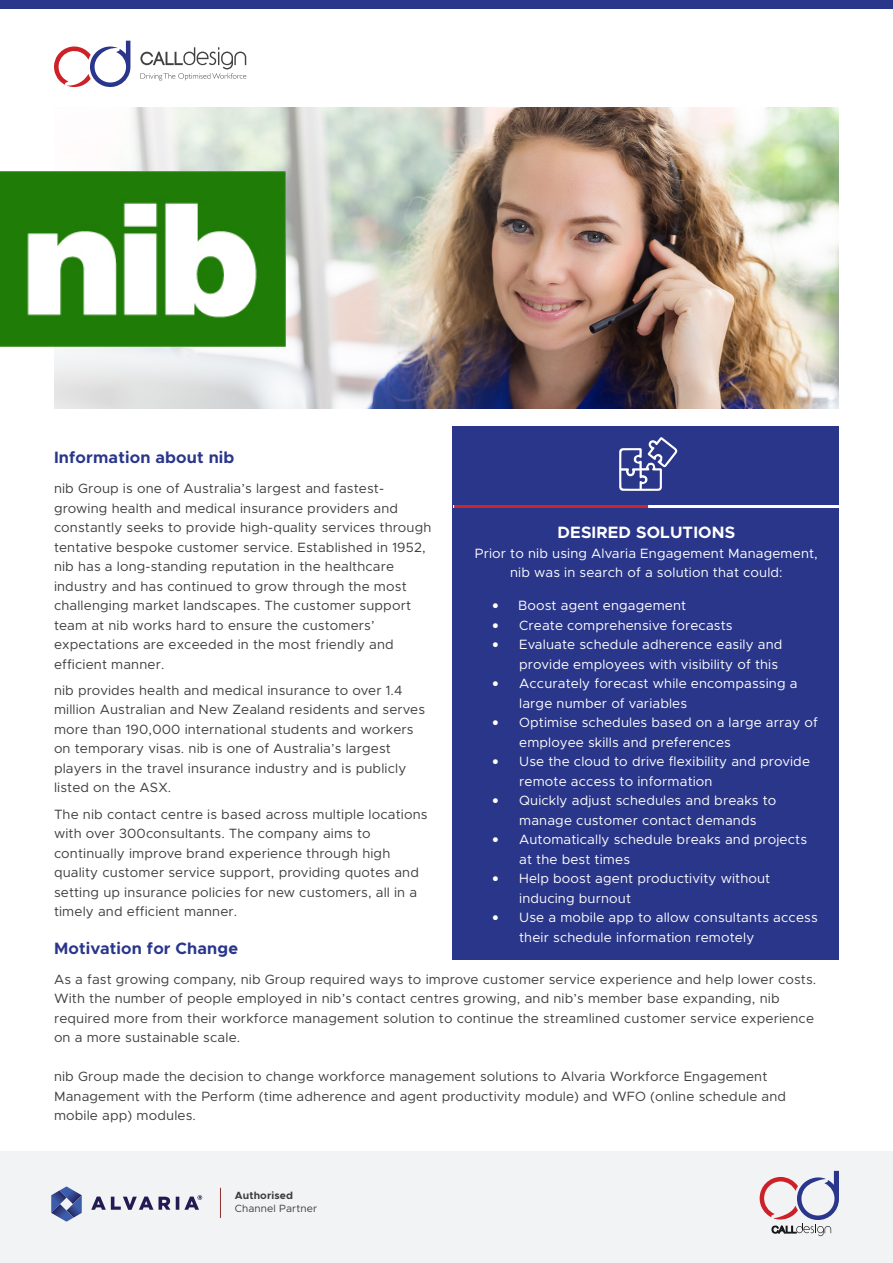
<style>
.page{position:relative;width:893px;height:1263px;background:#fff}
.page>*{position:absolute;margin:0;border:0;box-sizing:border-box;transform-origin:0 0}
.body{font:700 16.5px "Metropolis";letter-spacing:.01em;color:#29368b}
.body-2{font:700 16.5px "Metropolis";letter-spacing:.01em;color:#fff}
.body-3{font:13.5px/19.5px "Metropolis";letter-spacing:.01em;color:#3e3e3f}
.body-4{font:13.5px/19.5px "Metropolis";letter-spacing:.01em;color:#fff}
.body-5{font:10.5px "Metropolis";letter-spacing:.01em;color:#3e3e3f}
.body-6{font:700 10.5px "Metropolis";letter-spacing:.01em;color:#3e3e3f}
.s1{font-family:"Calibri";font-weight:700}
</style>
<div class="page">
<svg style="left:54px;top:41px;width:76px;height:46px"></svg>
<svg style="left:140px;top:47px;width:106px;height:33px"></svg>
<div style="left:0;top:0;width:893px;height:9px;background:#2a3689"></div>
<div style="left:0;top:1151px;width:893px;height:112px;background:#f2f3f4"></div>
<img style="left:54px;top:107px;width:785px;height:302px">
<div style="left:453px;top:426px;width:386px;height:534px;background:#2a3689"></div>
<svg style="left:760px;top:1171px;width:79px;height:65px"></svg>
<hr style="left:220px;top:1188px;width:1px;height:30px;background:#923030">
<hr style="left:453px;top:505px;width:386px;height:3px;background:#fff">
<hr style="left:454px;top:505px;width:194px;height:3px;background:#d1232a">
<svg style="left:619px;top:437px;width:59px;height:54px"></svg>
<svg style="left:51px;top:1186px;width:31px;height:36px"></svg>
<svg style="left:91px;top:1195px;width:111px;height:15px"></svg>
<img style="left:0;top:171px;width:285px;height:175px">
<p class="body" style="left:54px;top:447px;width:182px">Information about nib</p>
<p class="body-3" style="left:54px;top:479px;width:379px">nib Group is one of Australia’s largest and fastest&shy;growing health and medical insurance providers and constantly seeks to provide high-quality services through tentative bespoke customer service. Established in 1952, nib has a long-standing reputation in the healthcare industry and has continued to grow through the most challenging market landscapes. The customer support team at nib works hard to ensure the customers’ expectations are exceeded in the most friendly and efficient manner.</p>
<p class="body-3" style="left:54px;top:680px;width:373px">nib provides health and medical insurance to over 1.4 million Australian and New Zealand residents and serves more than 190,000 international students and workers on temporary visas. nib is one of Australia’s largest players in the travel insurance industry and is publicly listed on the ASX.</p>
<p class="body-3" style="left:54px;top:804px;width:375px">The nib contact centre is based across multiple locations</p>
<p class="body-3" style="left:54px;top:824px;width:366px">with over 300consultants. The company aims to continually improve brand experience through high quality customer service support, providing quotes and setting up insurance policies for new customers, all in a timely and efficient manner.</p>
<p class="body" style="left:54px;top:937px;width:186px">Motivation for Change</p>
<p class="body-3" style="left:54px;top:969px;width:764px">As a fast growing company, nib Group required ways to improve customer service experience and help lower costs.<br>With the number of people employed in nib’s contact centres growing, and nib’s member base expanding, nib required more from their workforce management solution to continue the streamlined customer service experience</p>
<p class="body-3" style="left:54px;top:1028px;width:188px">on a more sustainable scale.</p>
<p class="body-3" style="left:54px;top:1067px;width:734px">nib Group made the decision to change workforce management solutions to Alvaria Workforce Engagement<br>Management with the Perform (time adherence and agent productivity module) and WFO (online schedule and mobile app) modules.</p>
<p class="body-2" style="left:557px;top:522px;width:179px">DESIRED SOLUTIONS</p>
<p class="body-4" style="left:475px;top:543px;width:344px;text-align:center">Prior to nib using Alvaria Engagement Management, nib was in search of a solution that could:</p>
<p class="body-4" style="left:492px;top:596px;width:195px"><span class="s1">•</span> Boost agent engagement</p>
<p class="body-4" style="left:492px;top:615px;width:242px"><span class="s1">•</span> Create comprehensive forecasts</p>
<p class="body-4" style="left:519px;top:635px;width:265px;text-indent:-27px"><span class="s1">•</span> Evaluate schedule adherence easily and provide employees with visibility of this</p>
<p class="body-4" style="left:519px;top:674px;width:280px;text-indent:-27px"><span class="s1">•</span> Accurately forecast while encompassing a large number of variables</p>
<p class="body-4" style="left:519px;top:713px;width:300px;text-indent:-27px"><span class="s1">•</span> Optimise schedules based on a large array of employee skills and preferences</p>
<p class="body-4" style="left:519px;top:752px;width:292px;text-indent:-27px"><span class="s1">•</span> Use the cloud to drive flexibility and provide remote access to information</p>
<p class="body-4" style="left:492px;top:791px;width:286px;text-align:center"><span class="s1">•</span> Quickly adjust schedules and breaks to manage customer contact demands</p>
<p class="body-4" style="left:519px;top:830px;width:289px;text-indent:-27px"><span class="s1">•</span> Automatically schedule breaks and projects at the best times</p>
<p class="body-4" style="left:519px;top:869px;width:253px;text-indent:-27px"><span class="s1">•</span> Help boost agent productivity without inducing burnout</p>
<p class="body-4" style="left:519px;top:908px;width:300px;text-indent:-27px"><span class="s1">•</span> Use a mobile app to allow consultants access their schedule information remotely</p>
<p class="body-6" style="left:235px;top:1188px;width:60px">Authorised</p>
<p class="body-5" style="left:235px;top:1202px;width:84px">Channel Partner</p>
</div>
